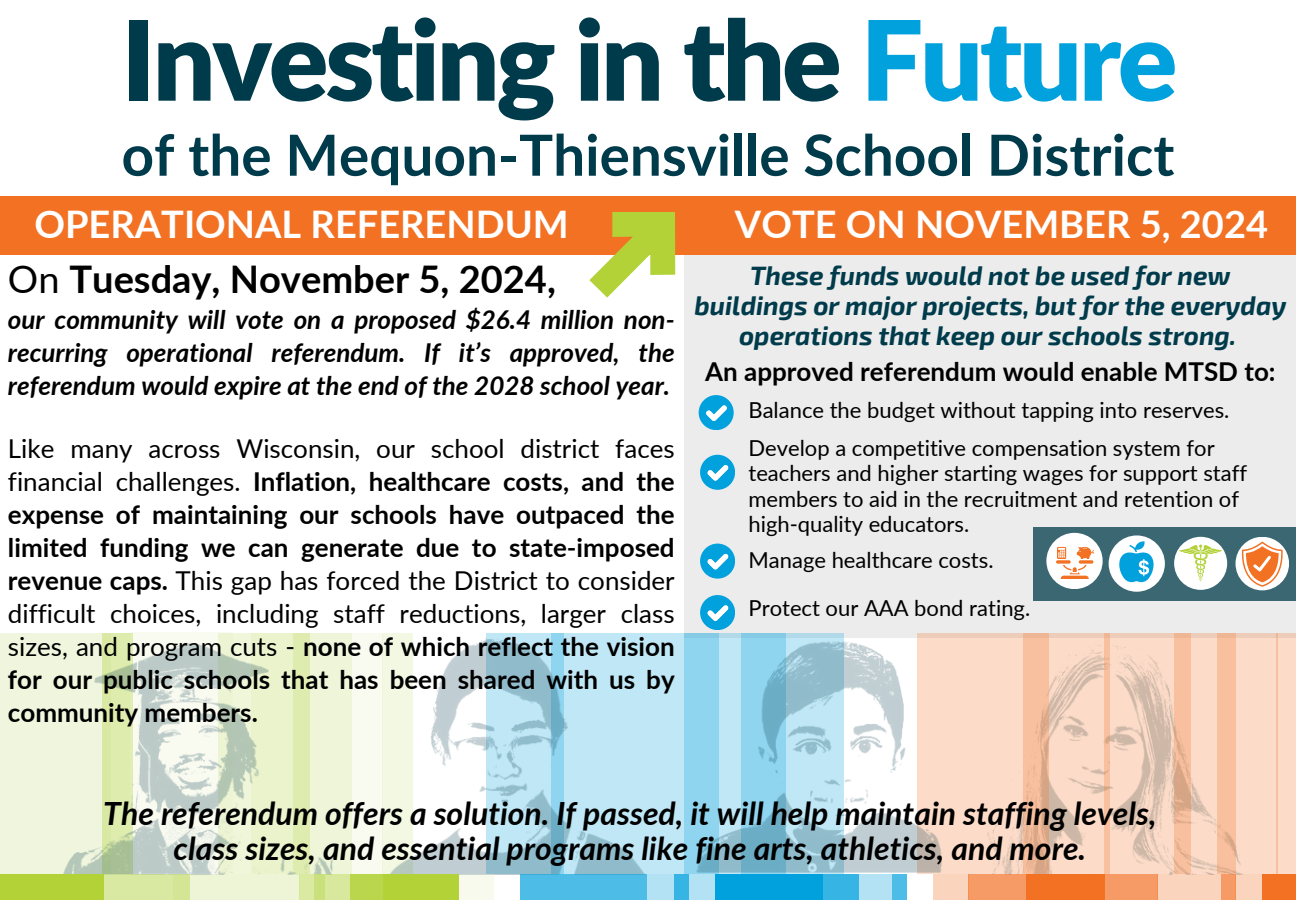
<style>
.page{position:relative;width:1296px;height:900px;background:#fff}
.page>*{position:absolute;margin:0;border:0;box-sizing:border-box;transform-origin:0 0}
.t1{font:900 110.8px "Lato";letter-spacing:-.03em;color:#003b4b}
.t2{font:700 56.8px "Lato";color:#003b4b}
.t3{font:700 38px "Lato";color:#fff}
.t4{font:700 38px "Lato";color:#000}
.t5{font:italic 700 32px/34.4px "Lato";color:#000;text-align:center}
.t6{font:700 26px/33px "Lato";color:#000;text-align:justify}
.t7{font:italic 700 26px/33px "Lato";color:#000;text-align:justify}
.t8{font:italic 700 26px/30px "Exo 2";color:#003b4b;text-align:center}
.t9{font:22px/25.6px "Lato";color:#000}
.s1{color:#01a1dd}
.s2{font-weight:400}
</style>
<div class="page">
<div style="left:684px;top:243px;width:612px;height:395px;background:#ececec"></div>
<div style="left:0;top:196px;width:1296px;height:59px;background:#f37123"></div>
<svg style="left:1048px;top:634px;width:56px;height:240px;background:#f2d3c0"></svg>
<svg style="left:1191px;top:634px;width:26px;height:240px;background:#f9d8c5"></svg>
<svg style="left:1217px;top:634px;width:60px;height:240px;background:#fad0b9"></svg>
<div style="left:1277px;top:634px;width:19px;height:240px;background:#fcdbc8"></div>
<svg style="left:1104px;top:634px;width:87px;height:240px;background:#eecab4"></svg>
<div style="left:600px;top:634px;width:119px;height:240px;background:#c0e7f6"></div>
<div style="left:293px;top:634px;width:90px;height:240px;background:#f9fbf1"></div>
<div style="left:293px;top:634px;width:59px;height:240px;background:#eef5d8"></div>
<div style="left:0;top:634px;width:111px;height:240px;background:#f0f6dd"></div>
<div style="left:918px;top:633px;width:86px;height:241px;background:#fcdbc8"></div>
<svg style="left:1004px;top:634px;width:44px;height:240px;background:#f4c7ac"></svg>
<img style="left:685px;top:633px;width:264px;height:239px">
<img style="left:61px;top:632px;width:280px;height:242px">
<img style="left:382px;top:634px;width:263px;height:240px">
<div style="left:1263px;top:874px;width:33px;height:26px;background:#f37123"></div>
<div style="left:1236px;top:874px;width:27px;height:26px;background:#fbd4bd"></div>
<div style="left:1221px;top:874px;width:15px;height:26px;background:#f69b65"></div>
<div style="left:1158px;top:874px;width:63px;height:26px;background:#fbd4bd"></div>
<div style="left:1105px;top:874px;width:53px;height:26px;background:#f69b65"></div>
<div style="left:1026px;top:874px;width:79px;height:26px;background:#f37123"></div>
<div style="left:968px;top:874px;width:58px;height:26px;background:#f69b65"></div>
<div style="left:933px;top:874px;width:36px;height:26px;background:#fbd4bd"></div>
<div style="left:892px;top:874px;width:15px;height:26px;background:#4dbde7"></div>
<div style="left:823px;top:874px;width:69px;height:26px;background:#b3e2f4"></div>
<div style="left:823px;top:874px;width:36px;height:26px;background:#36b4e3"></div>
<div style="left:716px;top:874px;width:107px;height:26px;background:#01a1dd"></div>
<div style="left:647px;top:874px;width:69px;height:26px;background:#b3e2f4"></div>
<div style="left:674px;top:874px;width:15px;height:26px;background:#36b4e3"></div>
<div style="left:520px;top:874px;width:127px;height:26px;background:#4dbde7"></div>
<div style="left:458px;top:874px;width:36px;height:26px;background:#f8faee"></div>
<div style="left:350px;top:874px;width:108px;height:26px;background:#b2d237"></div>
<svg style="left:325px;top:874px;width:58px;height:26px;background:#c6dd6f"></svg>
<svg style="left:300px;top:874px;width:25px;height:26px"></svg>
<div style="left:173px;top:874px;width:127px;height:26px;background:#eef5d7"></div>
<div style="left:99px;top:874px;width:91px;height:26px;background:#d9e9a2"></div>
<div style="left:0;top:874px;width:103px;height:26px;background:#b2d237"></div>
<svg style="left:590px;top:212px;width:85px;height:86px"></svg>
<svg style="left:699px;top:395px;width:34px;height:35px"></svg>
<svg style="left:700px;top:455px;width:35px;height:34px"></svg>
<svg style="left:700px;top:544px;width:35px;height:34px"></svg>
<svg style="left:700px;top:595px;width:35px;height:35px"></svg>
<div style="left:1034px;top:528px;width:262px;height:73px;background:#3b6773"></div>
<div style="left:1046px;top:533px;width:57px;height:56px;background:#fff;border-radius:50%"></div>
<svg style="left:1056px;top:547px;width:38px;height:31px"></svg>
<div style="left:1109px;top:535px;width:56px;height:57px;background:#fff;border-radius:50%"></div>
<svg style="left:1119px;top:541px;width:35px;height:42px"></svg>
<div style="left:1174px;top:537px;width:53px;height:53px;background:#fff;border-radius:50%"></div>
<svg style="left:1179px;top:545px;width:43px;height:37px"></svg>
<div style="left:1236px;top:537px;width:53px;height:53px;background:#fff;border-radius:50%"></div>
<svg style="left:1241px;top:542px;width:42px;height:45px"></svg>
<p class="t1" style="left:122px;top:-9px;width:1057px">Investing in the <span class="s1">Future</span></p>
<h5 class="t2" style="left:122px;top:120px;width:1054px">of the Mequon-Thiensville School District</h5>
<h3 class="t3" style="left:34px;top:201px;width:536px">OPERATIONAL REFERENDUM</h3>
<h3 class="t3" style="left:735px;top:201px;width:535px">VOTE ON NOVEMBER 5, 2024</h3>
<h1 class="t4" style="left:8px;top:255px;width:549px"><span class="s2">On</span> Tuesday, November 5, 2024,</h1>
<h1 class="t7" style="left:8px;top:302px;width:668px">our community will vote on a proposed $26.4 million non&shy;recurring operational referendum. If it’s approved, the referendum would expire at the end of the 2028 school year.</h1>
<h2 class="t6" style="left:8px;top:431px;width:668px"><span class="s2">Like many across Wisconsin, our school district faces financial challenges.</span> Inflation, healthcare costs, and the expense of maintaining our schools have outpaced the limited funding we can generate due to state-imposed revenue caps. <span class="s2">This gap has forced the District to consider difficult choices, including staff reductions, larger class sizes, and program cuts -</span> none of which reflect the vision for our public schools that has been shared with us by community members.</h2>
<h5 class="t8" style="left:694px;top:259px;width:593px">These funds would not be used for new buildings or major projects, but for the everyday operations that keep our schools strong.</h5>
<p class="t6" style="left:705px;top:355px;width:572px">An approved referendum would enable MTSD to:</p>
<p class="t9" style="left:748px;top:397px;width:482px">Balance the budget without tapping into reserves.</p>
<p class="t9" style="left:748px;top:435px;width:500px">Develop a competitive compensation system for teachers and higher starting wages for support staff members to aid in the recruitment and retention of high-quality educators.</p>
<p class="t9" style="left:748px;top:547px;width:247px">Manage healthcare costs.</p>
<p class="t9" style="left:748px;top:595px;width:283px">Protect our AAA bond rating.</p>
<p class="t5" style="left:103px;top:796px;width:1055px">The referendum offers a solution. If passed, it will help maintain staffing levels, class sizes, and essential programs like fine arts, athletics, and more.</p>
</div>
